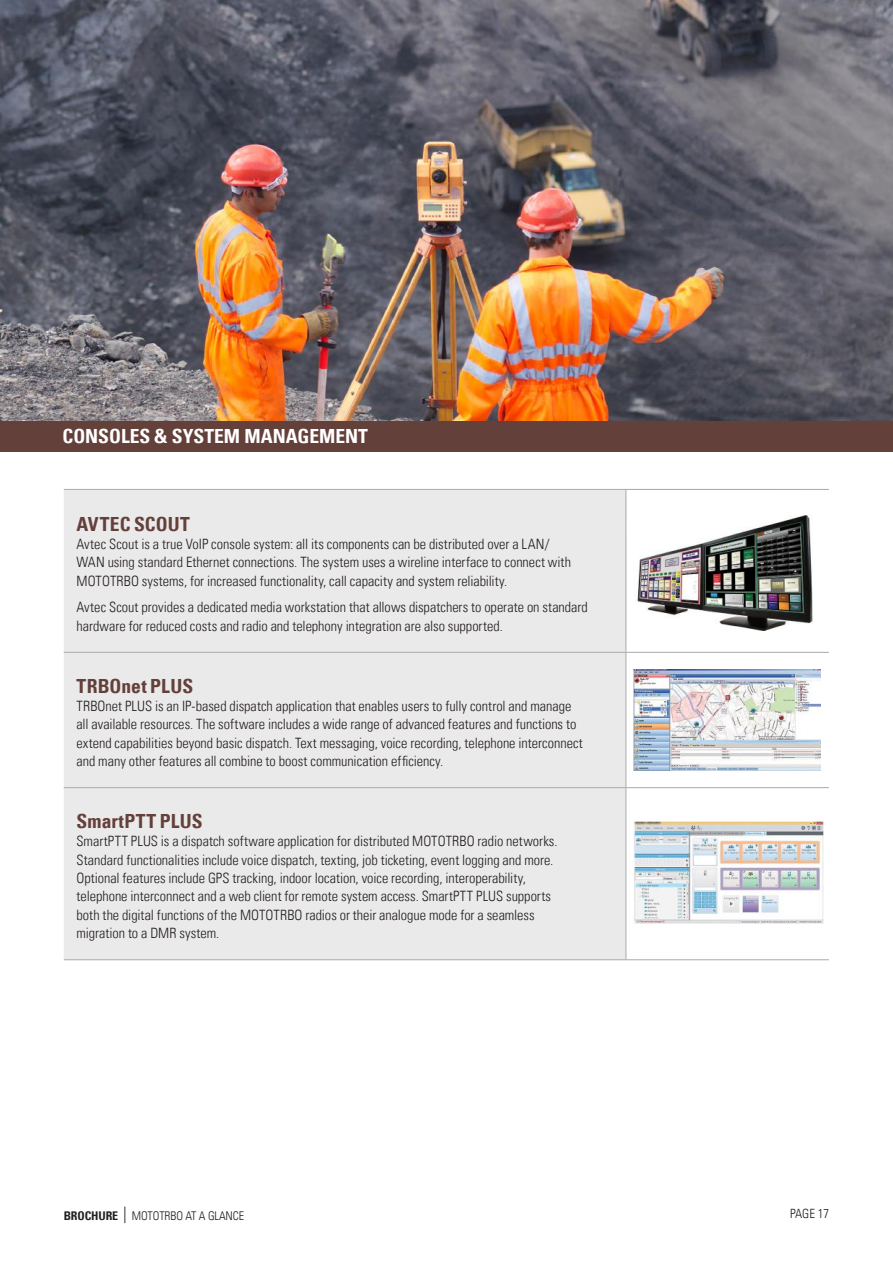
<style>
.page{position:relative;width:893px;height:1263px;background:#fff}
.page>*{position:absolute;margin:0;border:0;box-sizing:border-box;transform-origin:0 0}
.t1{font:700 condensed 19.5px "Univers LT";letter-spacing:.01em;color:#64403b}
.t2{font:700 condensed 19.5px "Univers LT";color:#fff}
.t3{font:300 condensed 14.25px/18.3px "Univers LT";color:#241f1f}
.t4{font:300 condensed 12.75px "Univers LT";color:#241f1f}
.t5{font:300 condensed 12px "Univers LT";letter-spacing:-.01em;color:#241f1f}
.s1{font-weight:700}
.s2{font-size:16.5px}
</style>
<div class="page">
<img style="left:0;top:0;width:893px;height:421px">
<div style="left:9px;top:421px;width:884px;height:31px;background:#64403b"></div>
<div style="left:0;top:421px;width:26px;height:31px;background:#64403b"></div>
<div style="left:64px;top:490px;width:562px;height:469px;background:#ebeaea"></div>
<svg style="left:627px;top:651px;width:202px;height:273px"></svg>
<hr style="left:64px;top:489px;width:562px;height:1px;background:#aaaaac">
<hr style="left:64px;top:652px;width:562px;height:1px;background:#aaaaac">
<hr style="left:64px;top:787px;width:562px;height:1px;background:#aaaaac">
<hr style="left:64px;top:959px;width:562px;height:1px;background:#aaaaac">
<hr style="left:626px;top:788px;width:1px;height:171px;background:#aaaaac">
<hr style="left:626px;top:959px;width:203px;height:1px;background:#aaaaac">
<hr style="left:626px;top:489px;width:203px;height:1px;background:#aaaaac">
<hr style="left:626px;top:490px;width:1px;height:162px;background:#aaaaac">
<hr style="left:626px;top:652px;width:203px;height:1px;background:#aaaaac">
<hr style="left:626px;top:653px;width:1px;height:134px;background:#aaaaac">
<hr style="left:626px;top:787px;width:203px;height:1px;background:#aaaaac">
<img style="left:634px;top:821px;width:190px;height:102px">
<img style="left:634px;top:669px;width:187px;height:102px">
<img style="left:637px;top:515px;width:176px;height:116px">
<h1 class="t2" style="left:63px;top:424px;width:307px">CONSOLES &amp; SYSTEM MANAGEMENT</h1>
<h1 class="t1" style="left:77px;top:512px;width:115px">AVTEC SCOUT</h1>
<p class="t3" style="left:77px;top:535px;width:496px">Avtec Scout is a true VoIP console system: all its components can be distributed over a LAN/<br>WAN using standard Ethernet connections. The system uses a wireline interface to connect with<br>MOTOTRBO systems, for increased functionality, call capacity and system reliability.</p>
<p class="t3" style="left:77px;top:598px;width:513px">Avtec Scout provides a dedicated media workstation that allows dispatchers to operate on standard hardware for reduced costs and radio and telephony integration are also supported.</p>
<h1 class="t1" style="left:77px;top:674px;width:118px">TRBOnet PLUS</h1>
<p class="t3" style="left:77px;top:697px;width:508px">TRBOnet PLUS is an IP-based dispatch application that enables users to fully control and manage all available resources. The software includes a wide range of advanced features and functions to extend capabilities beyond basic dispatch. Text messaging, voice recording, telephone interconnect and many other features all combine to boost communication efficiency.</p>
<h1 class="t1" style="left:77px;top:809px;width:128px">SmartPTT PLUS</h1>
<p class="t3" style="left:77px;top:832px;width:482px">SmartPTT PLUS is a dispatch software application for distributed MOTOTRBO radio networks.<br>Standard functionalities include voice dispatch, texting, job ticketing, event logging and more.<br>Optional features include GPS tracking, indoor location, voice recording, interoperability, telephone interconnect and a web client for remote system access. SmartPTT PLUS supports both the digital functions of the MOTOTRBO radios or their analogue mode for a seamless migration to a DMR system.</p>
<p class="t5" style="left:64px;top:1209px;width:182px"><span class="s1">BROCHURE</span> <span class="s2">|</span> MOTOTRBO AT A GLANCE</p>
<p class="t4" style="left:790px;top:1206px;width:41px">PAGE 17</p>
</div>
